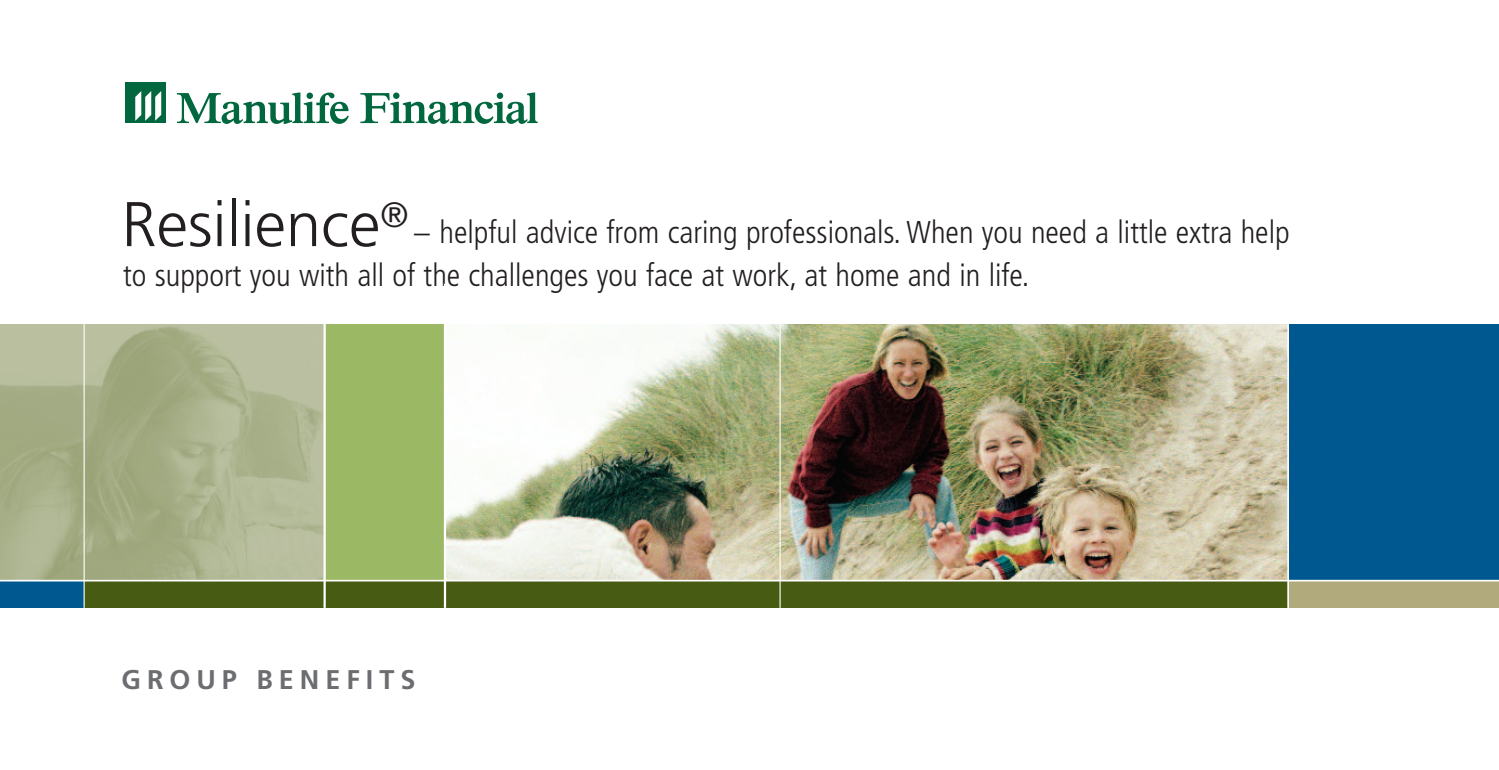
<style>
.page{position:relative;width:1499px;height:770px;background:#fff}
.page>*{position:absolute;margin:0;border:0;box-sizing:border-box;transform-origin:0 0}
.t1{font:300 63px "Frutiger";color:#231f20}
.t2{font:300 condensed 31.5px/42.8px "Frutiger";color:#231f20}
.t3{font:700 27px "Frutiger";letter-spacing:.22em;color:#6c6d70}
.s1{font-stretch:normal}
</style>
<div class="page">
<div style="left:1288px;top:324px;width:210px;height:255px;background:#005890"></div>
<img style="left:446px;top:324px;width:841px;height:255px">
<img style="left:0;top:324px;width:323px;height:255px">
<svg style="left:177px;top:92px;width:172px;height:32px"></svg>
<svg style="left:360px;top:92px;width:178px;height:32px"></svg>
<div style="left:125px;top:83px;width:41px;height:40px;background:#00673e"></div>
<svg style="left:135px;top:91px;width:26px;height:30px"></svg>
<div style="left:324px;top:324px;width:122px;height:284px;background:#9bb865"></div>
<div style="left:84px;top:581px;width:1204px;height:27px;background:#485b12"></div>
<div style="left:0;top:580px;width:84px;height:28px;background:#005890"></div>
<div style="left:1288px;top:581px;width:210px;height:27px;background:#b1aa7d"></div>
<hr style="left:323px;top:284px;width:3px;height:324px;background:#fff">
<hr style="left:84px;top:324px;width:1px;height:283px;background:#fff">
<hr style="left:0;top:579px;width:1498px;height:2px;background:#fff">
<hr style="left:1287px;top:324px;width:2px;height:284px;background:#fff">
<hr style="left:779px;top:324px;width:1px;height:284px;background:#fff">
<hr style="left:444px;top:284px;width:2px;height:324px;background:#fff">
<h1 class="t1" style="left:122px;top:199px;width:288px">Resilience<sup>®</sup></h1>
<p class="t2" style="left:123px;top:213px;width:1168px;text-indent:291px"><span class="s1">–</span> helpful advice from caring professionals. When you need a little extra help to support you with all of the challenges you face at work, at home and in life.</p>
<p class="t3" style="left:122px;top:668px;width:295px">GROUP BENEFITS</p>
</div>
